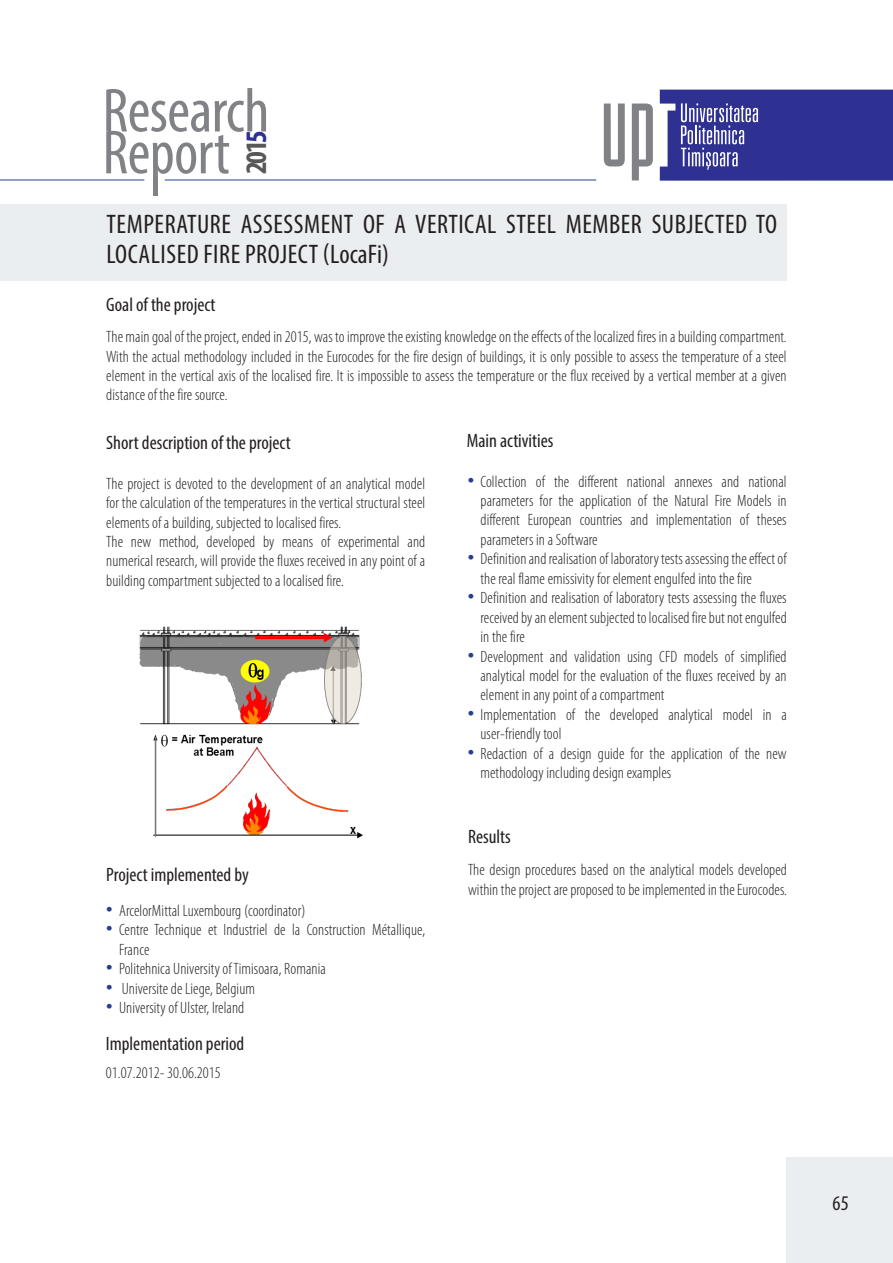
<style>
.page{position:relative;width:893px;height:1263px;background:#fff}
.page>*{position:absolute;margin:0;border:0;box-sizing:border-box;transform-origin:0 0}
.t1{font:condensed 62.7px "Myriad Pro";letter-spacing:-.01em;color:#808285}
.t2{font:700 condensed 29.85px "Myriad Pro";color:#57585a}
.t3{font:condensed 26.85px/29.8px "Myriad Pro";letter-spacing:.02em;color:#231f20}
.t4{font:condensed 20.85px "Myriad Pro";color:#231f20}
.t5{font:condensed 19.5px "Myriad Pro";color:#231f20}
.t6{font:300 condensed 16.5px/19.5px "Myriad Pro";letter-spacing:.005em;color:#231f20;text-align:justify}
.s1{color:#2e3092}
.s2{font-size:26.85px;color:#253f8e}
</style>
<div class="page">
<div style="left:787px;top:1157px;width:106px;height:106px;background:#ebeef1"></div>
<div style="left:153px;top:178px;width:5px;height:18px;background:#808285"></div>
<hr style="left:165px;top:180px;width:431px;height:1px;background:#253f8e">
<svg style="left:632px;top:104px;width:21px;height:76px"></svg>
<svg style="left:604px;top:104px;width:21px;height:62px"></svg>
<svg style="left:660px;top:90px;width:233px;height:91px;background:#41439c"></svg>
<hr style="left:0;top:180px;width:144px;height:1px;background:#253f8e">
<div style="left:0;top:204px;width:787px;height:77px;background:#ebeef1"></div>
<img style="left:139px;top:626px;width:224px;height:213px">
<h1 class="t1" style="left:103px;top:73px;width:168px">Research</h1>
<h1 class="t1" style="left:103px;top:115px;width:129px">Report</h1>
<h2 class="t2" style="left:238px;top:174px;width:45px;rotate:-90deg">201<span class="s1">5</span></h2>
<p class="t3" style="left:107px;top:209px;width:672px">TEMPERATURE ASSESSMENT OF A VERTICAL STEEL MEMBER SUBJECTED TO<br>LOCALISED FIRE PROJECT (LocaFi)</p>
<p class="t5" style="left:106px;top:293px;width:111px">Goal of the project</p>
<p class="t6" style="left:106px;top:327px;width:682px">The main goal of the project, ended in 2015, was to improve the existing knowledge on the effects of the localized fires in a building compartment.<br>With the actual methodology included in the Eurocodes for the fire design of buildings, it is only possible to assess the temperature of a steel element in the vertical axis of the localised fire. It is impossible to assess the temperature or the flux received by a vertical member at a given distance of the fire source.</p>
<p class="t5" style="left:106px;top:430px;width:186px">Short description of the project</p>
<p class="t5" style="left:467px;top:428px;width:88px">Main activities</p>
<p class="t6" style="left:106px;top:474px;width:320px">The project is devoted to the development of an analytical model for the calculation of the temperatures in the vertical structural steel elements of a building, subjected to localised fires.</p>
<p class="t6" style="left:106px;top:532px;width:320px">The new method, developed by means of experimental and numerical research, will provide the fluxes received in any point of a building compartment subjected to a localised fire.</p>
<p class="t5" style="left:106px;top:863px;width:144px">Project implemented by</p>
<p class="t6" style="left:106px;top:901px;width:201px"><span class="s2">•</span> ArcelorMittal Luxembourg (coordinator)</p>
<p class="t6" style="left:119px;top:920px;width:308px;text-indent:-13px"><span class="s2">•</span> Centre Technique et Industriel de la Construction Métallique,<br>France</p>
<p class="t6" style="left:106px;top:959px;width:221px"><span class="s2">•</span> Politehnica University of Timisoara, Romania</p>
<p class="t6" style="left:106px;top:979px;width:150px"><span class="s2">•</span> Universite de Liege, Belgium</p>
<p class="t6" style="left:106px;top:998px;width:140px"><span class="s2">•</span> University of Ulster, Ireland</p>
<p class="t5" style="left:106px;top:1032px;width:140px">Implementation period</p>
<p class="t6" style="left:106px;top:1063px;width:116px">01.07.2012- 30.06.2015</p>
<p class="t6" style="left:480px;top:472px;width:308px;text-indent:-13px"><span class="s2">•</span> Collection of the different national annexes and national parameters for the application of the Natural Fire Models in different European countries and implementation of theses parameters in a Software</p>
<p class="t6" style="left:480px;top:549px;width:308px;text-indent:-13px"><span class="s2">•</span> Definition and realisation of laboratory tests assessing the effect of the real flame emissivity for element engulfed into the fire</p>
<p class="t6" style="left:480px;top:588px;width:308px;text-indent:-13px"><span class="s2">•</span> Definition and realisation of laboratory tests assessing the fluxes received by an element subjected to localised fire but not engulfed in the fire</p>
<p class="t6" style="left:480px;top:647px;width:308px;text-indent:-13px"><span class="s2">•</span> Development and validation using CFD models of simplified analytical model for the evaluation of the fluxes received by an element in any point of a compartment</p>
<p class="t6" style="left:480px;top:705px;width:308px;text-indent:-13px"><span class="s2">•</span> Implementation of the developed analytical model in a user-friendly tool</p>
<p class="t6" style="left:480px;top:744px;width:308px;text-indent:-13px"><span class="s2">•</span> Redaction of a design guide for the application of the new methodology including design examples</p>
<p class="t5" style="left:468px;top:825px;width:44px">Results</p>
<p class="t6" style="left:468px;top:860px;width:320px">The design procedures based on the analytical models developed within the project are proposed to be implemented in the Eurocodes.</p>
<p class="t4" style="left:832px;top:1191px;width:18px">65</p>
</div>
